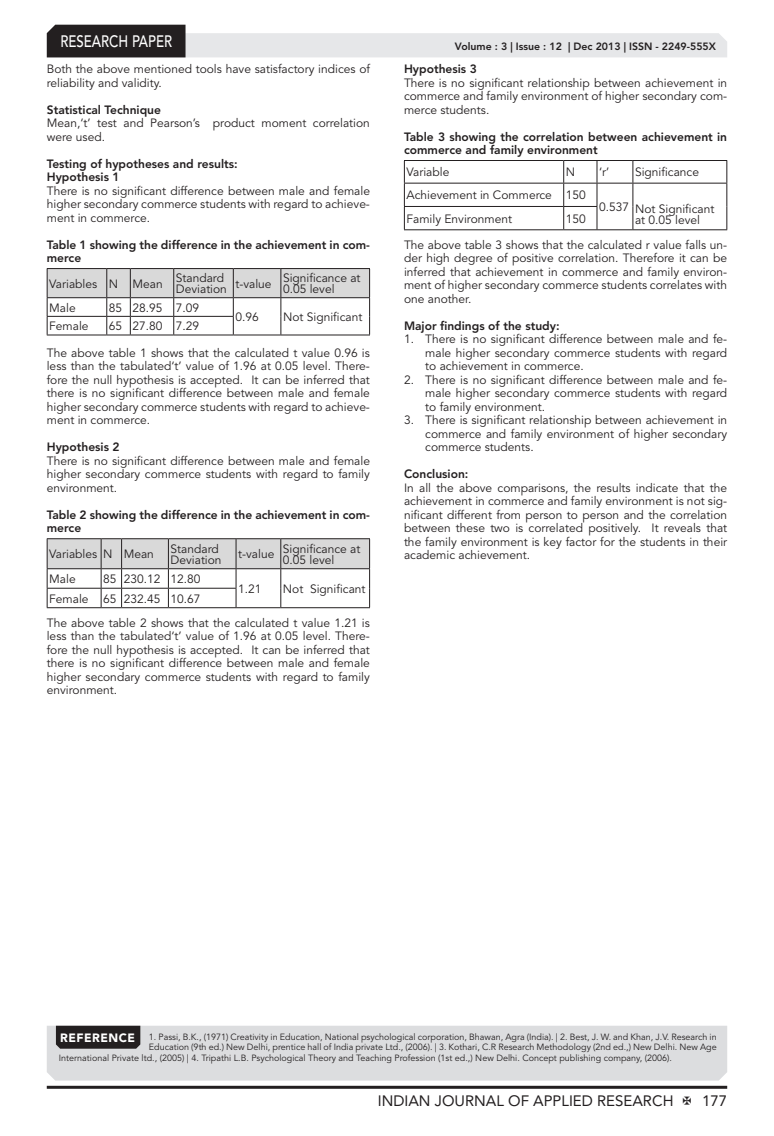
<style>
.page{position:relative;width:774px;height:1136px;background:#fff}
.page>*{position:absolute;margin:0;border:0;box-sizing:border-box;transform-origin:0 0}
.t1{font:500 16.5px "Avenir LT Std";color:#fff;scale:.8 1}
.t2{font:15px "Avenir LT Std";color:#231f20}
.Body_Text{font:12px/13.5px "Avenir LT Std";color:#231f20;text-align:justify}
.Bullet{font:12px/13.5px "Avenir LT Std";color:#231f20;text-align:justify}
.For_Table{font:12px/10.5px "Avenir LT Std";color:#231f20}
.Bold{font:800 12px/13.5px "Avenir LT Std";color:#231f20}
.t3{font:900 12px "Avenir LT Std";letter-spacing:.04em;color:#fff}
.t4{font:800 10.5px "Avenir LT Std";color:#231f20}
.Reference{font:9px "Avenir LT Std";color:#231f20}
</style>
<div class="page">
<hr style="left:47px;top:1085px;width:680px;height:3px;background:#231f20">
<svg style="left:47px;top:25px;width:680px;height:32px"></svg>
<svg style="left:47px;top:268px;width:323px;height:67px"></svg>
<hr style="left:130px;top:334px;width:44px;height:1px;background:#231f20">
<hr style="left:174px;top:334px;width:59px;height:1px;background:#231f20">
<hr style="left:233px;top:334px;width:48px;height:1px;background:#231f20">
<hr style="left:281px;top:334px;width:89px;height:1px;background:#231f20">
<svg style="left:47px;top:538px;width:323px;height:70px"></svg>
<hr style="left:122px;top:607px;width:46px;height:1px;background:#231f20">
<hr style="left:168px;top:607px;width:68px;height:1px;background:#231f20">
<hr style="left:236px;top:607px;width:45px;height:1px;background:#231f20">
<hr style="left:281px;top:607px;width:89px;height:1px;background:#231f20">
<hr style="left:404px;top:183px;width:160px;height:1px;background:#231f20">
<hr style="left:564px;top:183px;width:33px;height:1px;background:#231f20">
<hr style="left:597px;top:183px;width:36px;height:1px;background:#231f20">
<hr style="left:633px;top:183px;width:94px;height:1px;background:#231f20">
<hr style="left:404px;top:206px;width:160px;height:1px;background:#231f20">
<hr style="left:564px;top:206px;width:33px;height:1px;background:#231f20">
<svg style="left:563px;top:161px;width:1px;height:68px"></svg>
<svg style="left:597px;top:161px;width:1px;height:68px"></svg>
<svg style="left:632px;top:161px;width:1px;height:68px"></svg>
<hr style="left:404px;top:160px;width:160px;height:1px;background:#231f20">
<hr style="left:564px;top:160px;width:33px;height:1px;background:#231f20">
<hr style="left:597px;top:160px;width:36px;height:1px;background:#231f20">
<hr style="left:633px;top:160px;width:94px;height:1px;background:#231f20">
<svg style="left:404px;top:161px;width:1px;height:68px"></svg>
<svg style="left:726px;top:161px;width:1px;height:68px"></svg>
<hr style="left:404px;top:229px;width:160px;height:1px;background:#231f20">
<hr style="left:564px;top:229px;width:33px;height:1px;background:#231f20">
<hr style="left:597px;top:229px;width:36px;height:1px;background:#231f20">
<hr style="left:633px;top:229px;width:94px;height:1px;background:#231f20">
<div style="left:47px;top:1025px;width:680px;height:55px;background:#dcdddf"></div>
<div style="left:56px;top:1025px;width:84px;height:23px;background:#231f20"></div>
<h1 class="t1" style="left:60px;top:32px;width:141px">RESEARCH PAPER</h1>
<p class="Body_Text" style="left:47px;top:62px;width:325px">Both the above mentioned tools have satisfactory indices of reliability and validity.</p>
<p class="Bold" style="left:47px;top:103px;width:116px">Statistical Technique</p>
<p class="Body_Text" style="left:47px;top:116px;width:325px">Mean,‘t’ test and Pearson’s product moment correlation were used.</p>
<p class="Bold" style="left:47px;top:157px;width:192px">Testing of hypotheses and results:</p>
<p class="Bold" style="left:47px;top:170px;width:74px">Hypothesis 1</p>
<p class="Body_Text" style="left:47px;top:184px;width:325px">There is no significant difference between male and female higher secondary commerce students with regard to achieve&shy;ment in commerce.</p>
<p class="Bold" style="left:47px;top:238px;width:325px">Table 1 showing the difference in the achievement in com&shy;merce</p>
<p class="For_Table" style="left:49px;top:278px;width:49px">Variables</p>
<p class="For_Table" style="left:109px;top:278px;width:11px">N</p>
<p class="For_Table" style="left:132px;top:278px;width:32px">Mean</p>
<p class="For_Table" style="left:176px;top:273px;width:53px">Standard<br>Deviation</p>
<p class="For_Table" style="left:235px;top:278px;width:38px">t-value</p>
<p class="For_Table" style="left:283px;top:273px;width:79px">Significance at<br>0.05 level</p>
<p class="For_Table" style="left:49px;top:302px;width:28px">Male</p>
<p class="For_Table" style="left:109px;top:302px;width:15px">85</p>
<p class="For_Table" style="left:132px;top:302px;width:32px">28.95</p>
<p class="For_Table" style="left:176px;top:302px;width:25px">7.09</p>
<p class="For_Table" style="left:235px;top:312px;width:25px">0.96</p>
<p class="For_Table" style="left:283px;top:312px;width:81px">Not Significant</p>
<p class="For_Table" style="left:49px;top:321px;width:41px">Female</p>
<p class="For_Table" style="left:109px;top:321px;width:15px">65</p>
<p class="For_Table" style="left:132px;top:321px;width:32px">27.80</p>
<p class="For_Table" style="left:176px;top:321px;width:25px">7.29</p>
<p class="Body_Text" style="left:47px;top:346px;width:325px">The above table 1 shows that the calculated t value 0.96 is less than the tabulated‘t’ value of 1.96 at 0.05 level. There&shy;fore the null hypothesis is accepted. It can be inferred that there is no significant difference between male and female higher secondary commerce students with regard to achieve&shy;ment in commerce.</p>
<p class="Bold" style="left:47px;top:440px;width:74px">Hypothesis 2</p>
<p class="Body_Text" style="left:47px;top:454px;width:325px">There is no significant difference between male and female higher secondary commerce students with regard to family environment.</p>
<p class="Bold" style="left:47px;top:508px;width:325px">Table 2 showing the difference in the achievement in com&shy;merce</p>
<p class="For_Table" style="left:49px;top:549px;width:49px">Variables</p>
<p class="For_Table" style="left:103px;top:549px;width:11px">N</p>
<p class="For_Table" style="left:124px;top:549px;width:32px">Mean</p>
<p class="For_Table" style="left:171px;top:544px;width:53px">Standard<br>Deviation</p>
<p class="For_Table" style="left:238px;top:549px;width:38px">t-value</p>
<p class="For_Table" style="left:283px;top:544px;width:79px">Significance at<br>0.05 level</p>
<p class="For_Table" style="left:49px;top:574px;width:28px">Male</p>
<p class="For_Table" style="left:103px;top:574px;width:15px">85</p>
<p class="For_Table" style="left:124px;top:574px;width:38px">230.12</p>
<p class="For_Table" style="left:171px;top:574px;width:32px">12.80</p>
<p class="For_Table" style="left:238px;top:583px;width:25px">1.21</p>
<p class="For_Table" style="left:283px;top:583px;width:84px">Not Significant</p>
<p class="For_Table" style="left:49px;top:593px;width:41px">Female</p>
<p class="For_Table" style="left:103px;top:593px;width:15px">65</p>
<p class="For_Table" style="left:124px;top:593px;width:38px">232.45</p>
<p class="For_Table" style="left:171px;top:593px;width:32px">10.67</p>
<p class="Body_Text" style="left:47px;top:616px;width:325px">The above table 2 shows that the calculated t value 1.21 is less than the tabulated‘t’ value of 1.96 at 0.05 level. There&shy;fore the null hypothesis is accepted. It can be inferred that there is no significant difference between male and female higher secondary commerce students with regard to family environment.</p>
<p class="t4" style="left:455px;top:41px;width:262px">Volume : 3 | Issue : 12 | Dec 2013 | ISSN - 2249-555X</p>
<p class="Bold" style="left:404px;top:62px;width:74px">Hypothesis 3</p>
<p class="Body_Text" style="left:404px;top:76px;width:325px">There is no significant relationship between achievement in commerce and family environment of higher secondary com&shy;merce students.</p>
<p class="Bold" style="left:404px;top:130px;width:325px">Table 3 showing the correlation between achievement in commerce and family environment</p>
<p class="For_Table" style="left:406px;top:167px;width:44px">Variable</p>
<p class="For_Table" style="left:566px;top:167px;width:11px">N</p>
<p class="For_Table" style="left:599px;top:167px;width:12px">‘r’</p>
<p class="For_Table" style="left:635px;top:167px;width:66px">Significance</p>
<p class="For_Table" style="left:406px;top:190px;width:147px">Achievement in Commerce</p>
<p class="For_Table" style="left:566px;top:190px;width:22px">150</p>
<p class="For_Table" style="left:599px;top:202px;width:32px">0.537</p>
<p class="For_Table" style="left:635px;top:204px;width:81px">Not Significant</p>
<p class="For_Table" style="left:406px;top:213px;width:107px">Family Environment</p>
<p class="For_Table" style="left:566px;top:213px;width:22px">150</p>
<p class="For_Table" style="left:635px;top:214px;width:67px">at 0.05 level</p>
<p class="Body_Text" style="left:404px;top:238px;width:325px">The above table 3 shows that the calculated r value falls un&shy;der high degree of positive correlation. Therefore it can be inferred that achievement in commerce and family environ&shy;ment of higher secondary commerce students correlates with one another.</p>
<p class="Bold" style="left:404px;top:319px;width:157px">Major findings of the study:</p>
<p class="Bullet" style="left:425px;top:332px;width:303px;text-indent:-21px">1. There is no significant difference between male and fe&shy;male higher secondary commerce students with regard to achievement in commerce.</p>
<p class="Bullet" style="left:425px;top:373px;width:303px;text-indent:-21px">2. There is no significant difference between male and fe&shy;male higher secondary commerce students with regard to family environment.</p>
<p class="Bullet" style="left:425px;top:413px;width:303px;text-indent:-21px">3. There is significant relationship between achievement in commerce and family environment of higher secondary commerce students.</p>
<p class="Bold" style="left:404px;top:467px;width:66px">Conclusion:</p>
<p class="Body_Text" style="left:404px;top:481px;width:325px">In all the above comparisons, the results indicate that the achievement in commerce and family environment is not sig&shy;nificant different from person to person and the correlation between these two is correlated positively. It reveals that the family environment is key factor for the students in their academic achievement.</p>
<p class="t3" style="left:60px;top:1030px;width:76px">REFERENCE</p>
<p class="Reference" style="left:149px;top:1031px;width:569px">1. Passi, B.K., (1971) Creativity in Education, National psychological corporation, Bhawan, Agra (India). | 2. Best, J. W. and Khan, J.V. Research in</p>
<p class="Reference" style="left:149px;top:1041px;width:569px">Education (9th ed.) New Delhi, prentice hall of India private Ltd., (2006). | 3. Kothari, C.R Research Methodology (2nd ed.,) New Delhi. New Age</p>
<p class="Reference" style="left:59px;top:1052px;width:615px">International Private ltd., (2005) | 4. Tripathi L.B. Psychological Theory and Teaching Profession (1st ed.,) New Delhi. Concept publishing company, (2006).</p>
<p class="t2" style="left:378px;top:1091px;width:297px">INDIAN JOURNAL OF APPLIED RESEARCH</p>
<p class="t2" style="left:702px;top:1091px;width:27px">177</p>
</div>
